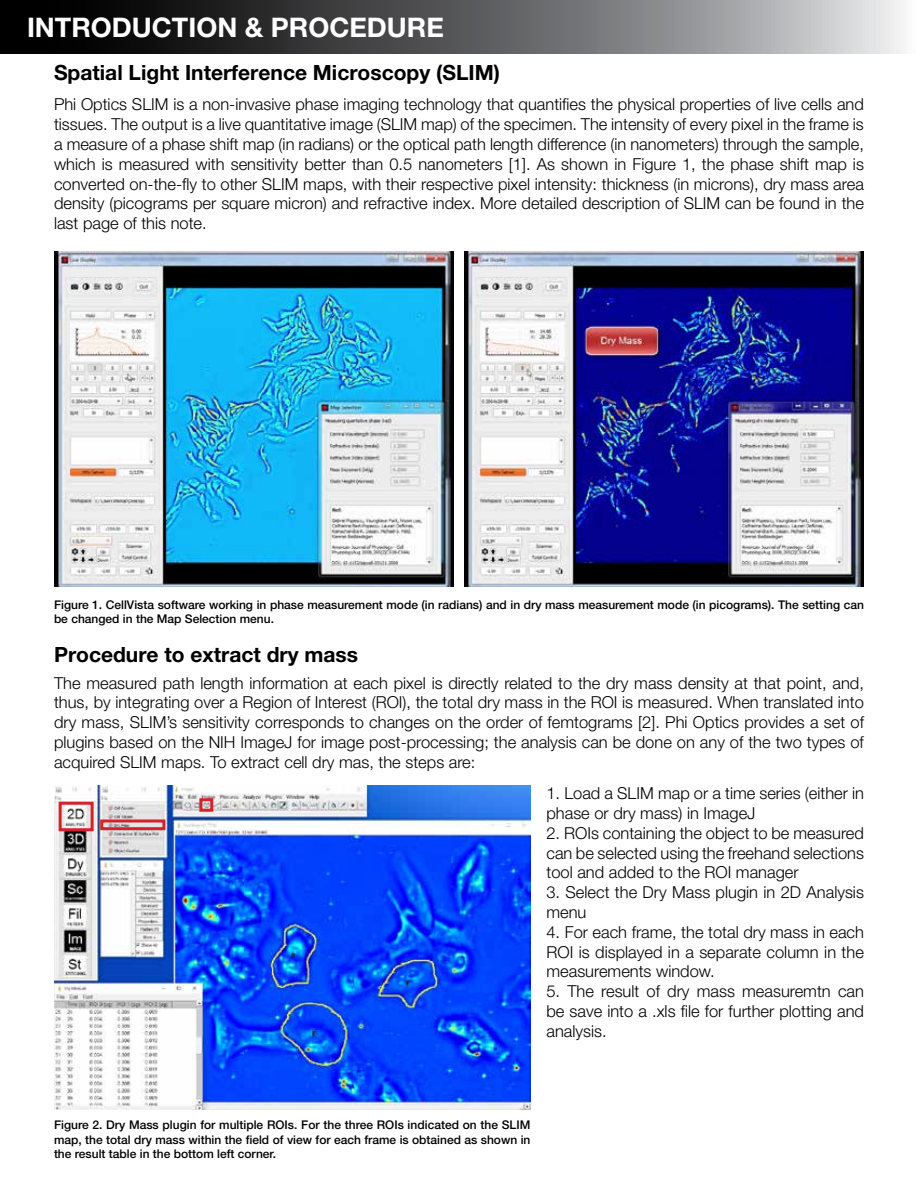
<style>
.page{position:relative;width:918px;height:1188px;background:#fff}
.page>*{position:absolute;margin:0;border:0;box-sizing:border-box;transform-origin:0 0}
.t1{font:700 27px "Helvetica Neue LT Pro";color:#fff}
.t2{font:700 21px "Helvetica Neue LT Pro";color:#000}
.t3{font:300 16.5px/19.8px "Helvetica Neue LT Pro";color:#000;text-align:justify}
.t4{font:500 12px/14.4px "Helvetica Neue LT Pro";color:#000}
</style>
<div class="page">
<img style="left:54px;top:252px;width:400px;height:335px">
<img style="left:464px;top:252px;width:400px;height:335px">
<svg style="left:0;top:0;width:905px;height:54px;background:#5d5e5f"></svg>
<img style="left:54px;top:785px;width:476px;height:324px">
<div style="left:59px;top:802px;width:35px;height:29px;border:3px solid #d2232a"></div>
<div style="left:100px;top:820px;width:65px;height:10px;border:3px solid #d2232a"></div>
<div style="left:199px;top:798px;width:14px;height:14px;border:3px solid #d2232a"></div>
<h1 class="t1" style="left:27px;top:10px;width:418px">INTRODUCTION &amp; PROCEDURE</h1>
<p class="t2" style="left:54px;top:59px;width:447px">Spatial Light Interference Microscopy (SLIM)</p>
<p class="t3" style="left:54px;top:94px;width:812px">Phi Optics SLIM is a non-invasive phase imaging technology that quantifies the physical properties of live cells and tissues. The output is a live quantitative image (SLIM map) of the specimen. The intensity of every pixel in the frame is a measure of a phase shift map (in radians) or the optical path length difference (in nanometers) through the sample, which is measured with sensitivity better than 0.5 nanometers [1]. As shown in Figure 1, the phase shift map is converted on-the-fly to other SLIM maps, with their respective pixel intensity: thickness (in microns), dry mass area density (picograms per square micron) and refractive index. More detailed description of SLIM can be found in the last page of this note.</p>
<p class="t4" style="left:54px;top:597px;width:812px">Figure 1. CellVista software working in phase measurement mode (in radians) and in dry mass measurement mode (in picograms). The setting can be changed in the Map Selection menu.</p>
<p class="t2" style="left:54px;top:641px;width:306px">Procedure to extract dry mass</p>
<p class="t3" style="left:54px;top:672px;width:812px">The measured path length information at each pixel is directly related to the dry mass density at that point, and, thus, by integrating over a Region of Interest (ROI), the total dry mass in the ROI is measured. When translated into dry mass, SLIM’s sensitivity corresponds to changes on the order of femtograms [2]. Phi Optics provides a set of plugins based on the NIH ImageJ for image post-processing; the analysis can be done on any of the two types of acquired SLIM maps. To extract cell dry mas, the steps are:</p>
<p class="t3" style="left:546px;top:783px;width:319px">1. Load a SLIM map or a time series (either in phase or dry mass) in ImageJ</p>
<p class="t3" style="left:546px;top:823px;width:319px">2. ROIs containing the object to be measured can be selected using the freehand selections tool and added to the ROI manager</p>
<p class="t3" style="left:546px;top:882px;width:319px">3. Select the Dry Mass plugin in 2D Analysis menu</p>
<p class="t3" style="left:546px;top:922px;width:319px">4. For each frame, the total dry mass in each ROI is displayed in a separate column in the measurements window.</p>
<p class="t3" style="left:546px;top:981px;width:319px">5. The result of dry mass measuremtn can be save into a .xls file for further plotting and analysis.</p>
<p class="t4" style="left:54px;top:1118px;width:478px;text-align:justify">Figure 2. Dry Mass plugin for multiple ROIs. For the three ROIs indicated on the SLIM map, the total dry mass within the field of view for each frame is obtained as shown in the result table in the bottom left corner.</p>
</div>
